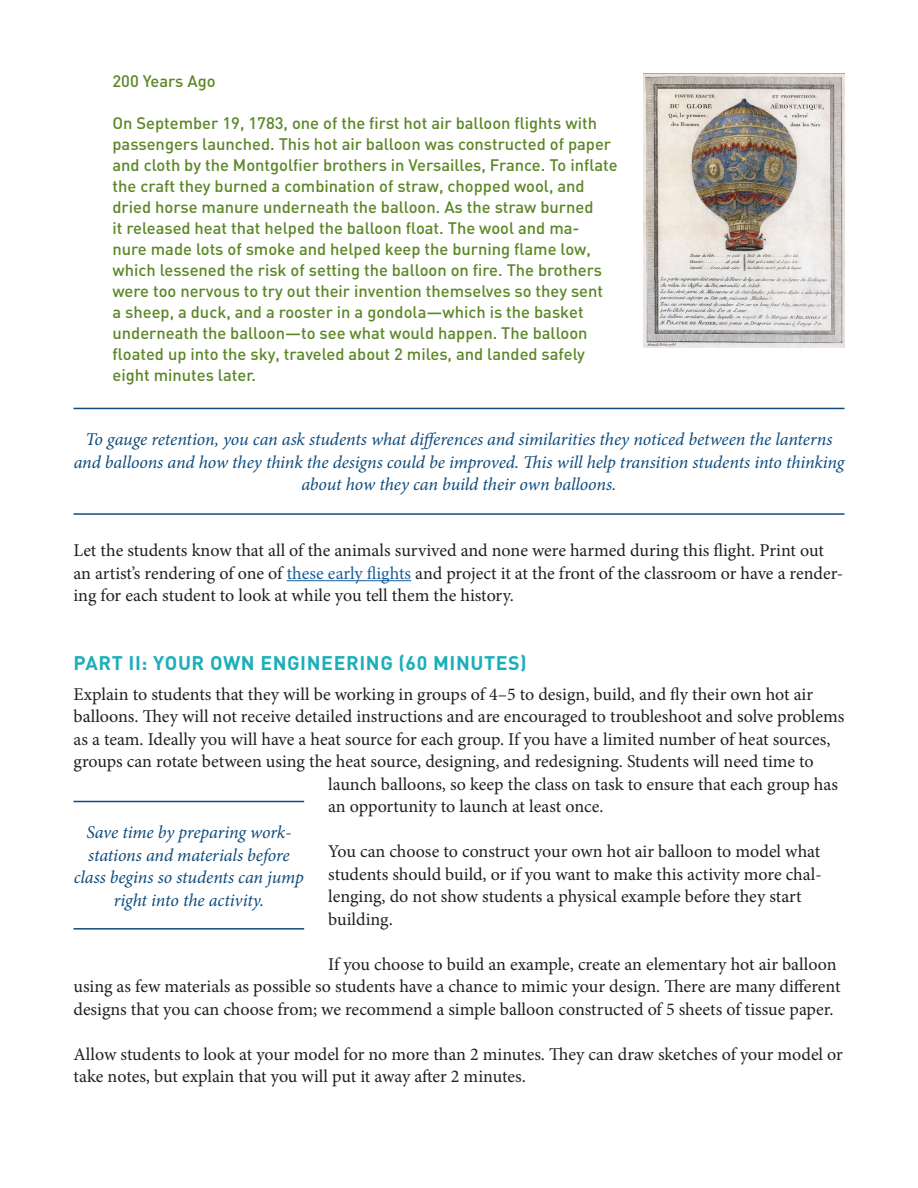
<style>
.page{position:relative;width:918px;height:1188px;background:#fff}
.page>*{position:absolute;margin:0;border:0;box-sizing:border-box;transform-origin:0 0}
.t1{font:700 19.5px "DIN";letter-spacing:.03em;color:#1bafb9}
.t2{font:18px/22.5px "Minion Pro";letter-spacing:-.005em;color:#231f20}
.Blue_italic{font:italic 18px/22.5px "Minion Pro";letter-spacing:-.01em;color:#0d4b7d;text-align:center}
.Block_Quote{font:500 16.5px/21px "DIN";color:#5c8727}
.s1{color:#175d9e}
</style>
<div class="page">
<hr style="left:287px;top:580px;width:124px;height:1px;background:#175d9e">
<img style="left:643px;top:74px;width:201px;height:274px">
<hr style="left:74px;top:408px;width:770px;height:1px;background:#144a7c">
<hr style="left:74px;top:513px;width:770px;height:2px;background:#144a7c">
<hr style="left:74px;top:801px;width:230px;height:1px;background:#144a7c">
<hr style="left:74px;top:928px;width:230px;height:2px;background:#144a7c">
<p class="Block_Quote" style="left:112px;top:70px;width:105px">200 Years Ago</p>
<p class="Block_Quote" style="left:112px;top:112px;width:507px">On September 19, 1783, one of the first hot air balloon flights with passengers launched. This hot air balloon was constructed of paper and cloth by the Montgolfier brothers in Versailles, France. To inflate the craft they burned a combination of straw, chopped wool, and dried horse manure underneath the balloon. As the straw burned<br>it released heat that helped the balloon float. The wool and ma&shy;nure made lots of smoke and helped keep the burning flame low, which lessened the risk of setting the balloon on fire. The brothers were too nervous to try out their invention themselves so they sent<br>a sheep, a duck, and a rooster in a gondola—which is the basket underneath the balloon—to see what would happen. The balloon floated up into the sky, traveled about 2 miles, and landed safely eight minutes later.</p>
<p class="Blue_italic" style="left:74px;top:428px;width:772px">To gauge retention, you can ask students what differences and similarities they noticed between the lanterns and balloons and how they think the designs could be improved. This will help transition students into thinking about how they can build their own balloons.</p>
<p class="t2" style="left:74px;top:540px;width:771px">Let the students know that all of the animals survived and none were harmed during this flight. Print out an artist’s rendering of one of <span class="s1">these early flights</span> and project it at the front of the classroom or have a render&shy;ing for each student to look at while you tell them the history.</p>
<h2 class="t1" style="left:74px;top:650px;width:455px">PART II: YOUR OWN ENGINEERING (60 MINUTES)</h2>
<p class="t2" style="left:74px;top:683px;width:741px">Explain to students that they will be working in groups of 4–5 to design, build, and fly their own hot air</p>
<p class="t2" style="left:74px;top:705px;width:772px">balloons. They will not receive detailed instructions and are encouraged to troubleshoot and solve problems</p>
<p class="t2" style="left:74px;top:728px;width:759px">as a team. Ideally you will have a heat source for each group. If you have a limited number of heat sources,</p>
<p class="t2" style="left:74px;top:750px;width:742px">groups can rotate between using the heat source, designing, and redesigning. Students will need time to</p>
<p class="t2" style="left:328px;top:773px;width:511px">launch balloons, so keep the class on task to ensure that each group has</p>
<p class="t2" style="left:328px;top:795px;width:277px">an opportunity to launch at least once.</p>
<p class="t2" style="left:328px;top:840px;width:495px">You can choose to construct your own hot air balloon to model what students should build, or if you want to make this activity more chal&shy;lenging, do not show students a physical example before they start building.</p>
<p class="t2" style="left:74px;top:953px;width:769px;text-indent:255px">If you choose to build an example, create an elementary hot air balloon using as few materials as possible so students have a chance to mimic your design. There are many different designs that you can choose from; we recommend a simple balloon constructed of 5 sheets of tissue paper.</p>
<p class="t2" style="left:74px;top:1043px;width:771px">Allow students to look at your model for no more than 2 minutes. They can draw sketches of your model or take notes, but explain that you will put it away after 2 minutes.</p>
<p class="Blue_italic" style="left:74px;top:821px;width:231px">Save time by preparing work&shy;stations and materials before class begins so students can jump right into the activity.</p>
</div>
